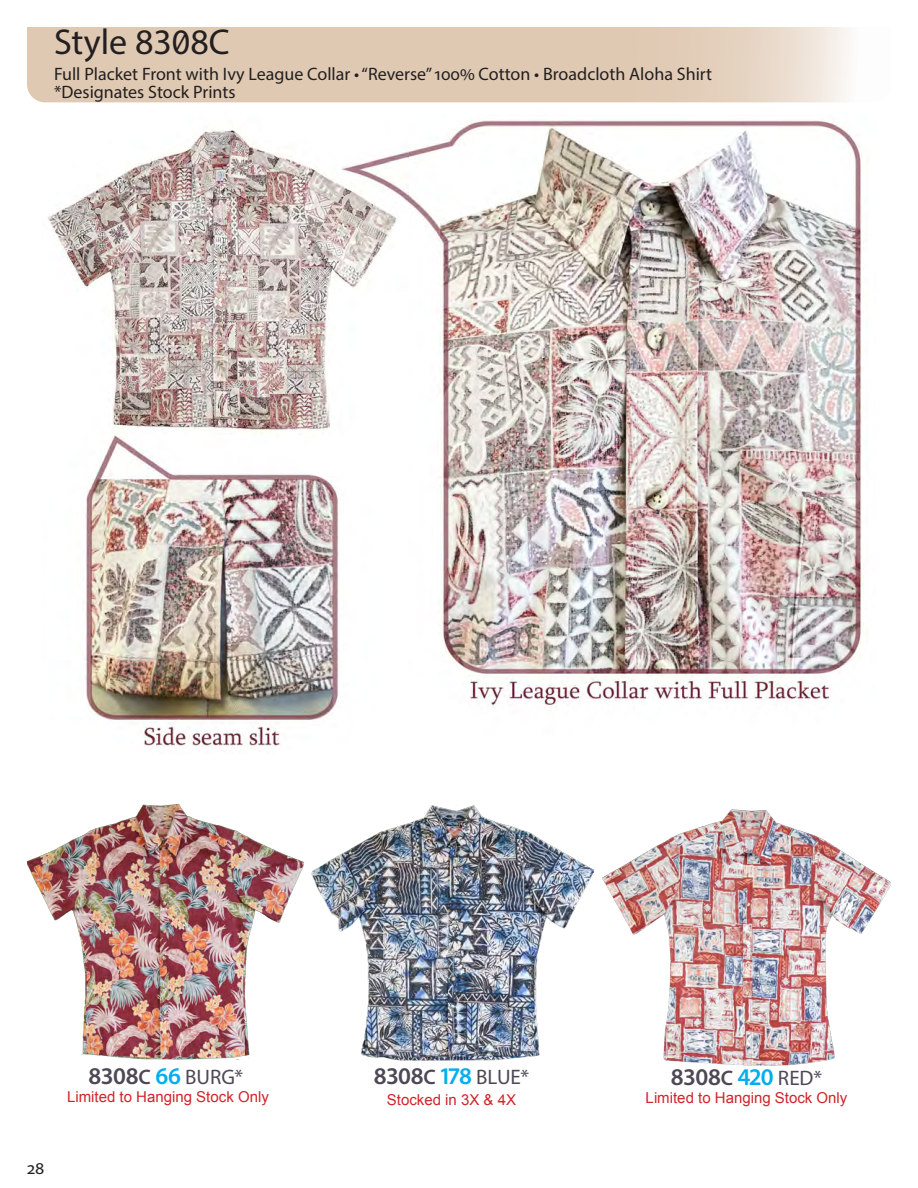
<style>
.page{position:relative;width:918px;height:1188px;background:#fff}
.page>*{position:absolute;margin:0;border:0;box-sizing:border-box;transform-origin:0 0}
.t1{font:36px "Myriad Pro";color:#231f20}
.t2{font:600 24px "Myriad Pro";letter-spacing:-.02em;color:#4e4855}
.t3{font:21px "Myriad Pro";color:#4e4855}
.t4{font:18px/18px "Myriad Pro";color:#231f20}
.t5{font:15px "Arial";color:#d2232a}
.s1{font-weight:600;font-size:24px}
.s2{font-weight:600}
.s3{font-weight:600;font-size:24px;color:#00aeef}
.s4{font-size:21px}
.s5{color:#00aeef}
.s6{font-weight:400;font-size:21px}
</style>
<div class="page">
<svg style="left:27px;top:27px;width:823px;height:75px;background:#e1ccb7"></svg>
<img style="left:48px;top:120px;width:816px;height:628px">
<img style="left:27px;top:804px;width:277px;height:255px">
<img style="left:311px;top:806px;width:282px;height:255px">
<img style="left:602px;top:810px;width:289px;height:255px">
<h1 class="t1" style="left:54px;top:20px;width:177px">Style 8308C</h1>
<p class="t4" style="left:54px;top:65px;width:660px">Full Placket Front with Ivy League Collar • “Reverse” 100% Cotton • Broadcloth Aloha Shirt *Designates Stock Prints</p>
<p class="t4" style="left:27px;top:1159px;width:19px">28</p>
<p class="t3" style="left:89px;top:1064px;width:156px"><span class="s1">8308</span><span class="s2">C</span> <span class="s3">66</span> BURG*</p>
<p class="t5" style="left:67px;top:1087px;width:203px">Limited to Hanging Stock Only</p>
<p class="t3" style="left:374px;top:1064px;width:157px"><span class="s1">8308</span><span class="s2">C</span> <span class="s3">178</span> BLUE*</p>
<p class="t5" style="left:387px;top:1090px;width:131px">Stocked in 3X &amp; 4X</p>
<h2 class="t2" style="left:671px;top:1062px;width:153px">8308<span class="s4">C</span> <span class="s5">420</span> <span class="s6">RED*</span></h2>
<p class="t5" style="left:646px;top:1088px;width:203px">Limited to Hanging Stock Only</p>
</div>
